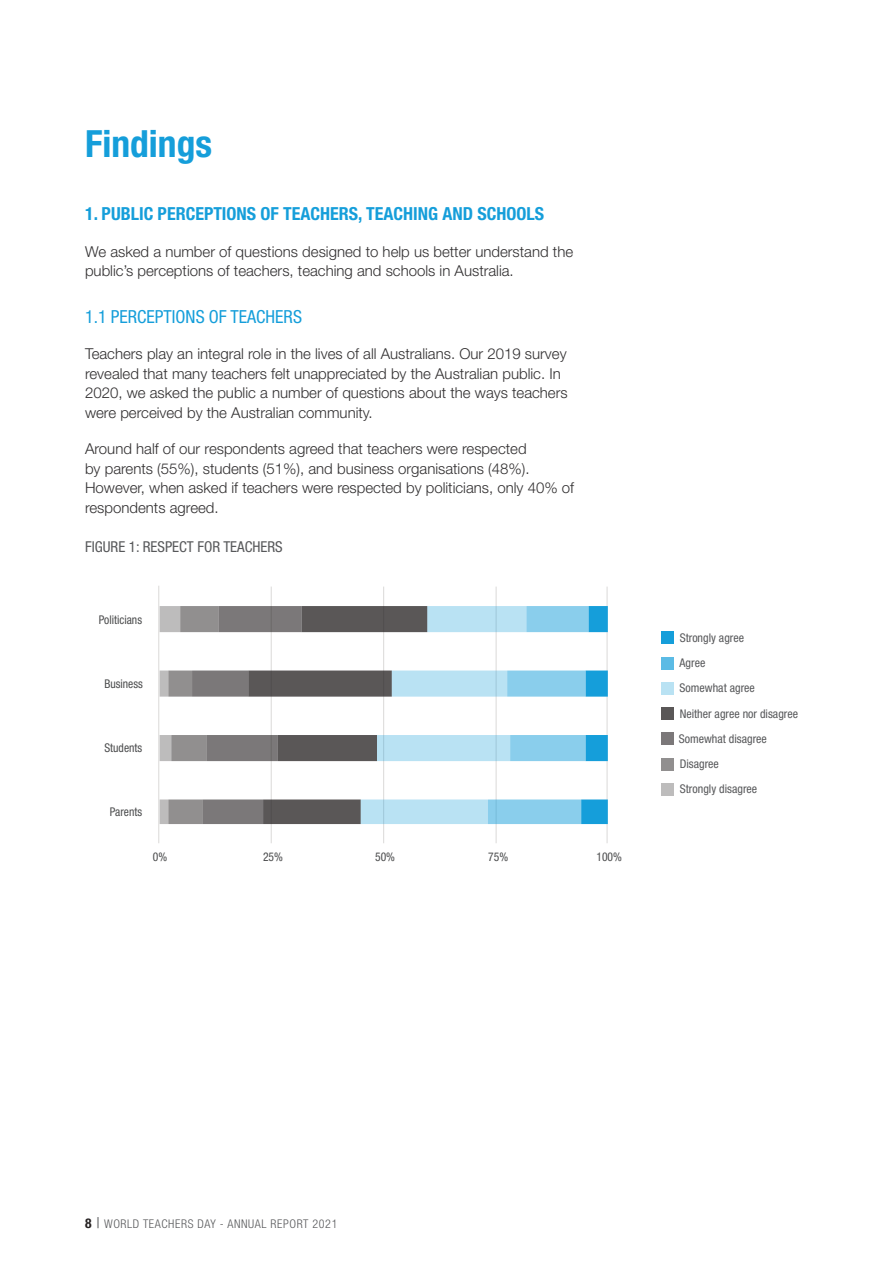
<style>
.page{position:relative;width:893px;height:1263px;background:#fff}
.page>*{position:absolute;margin:0;border:0;box-sizing:border-box;transform-origin:0 0}
.t1{font:700 condensed 37.5px "Helvetica Neue";color:#159eda}
.t2{font:700 condensed 18px "Helvetica Neue";color:#159eda}
.t3{font:condensed 18px "Helvetica Neue";color:#159eda}
.t4{font:300 15px/19.5px "Helvetica Neue";color:#312f30}
.t5{font:condensed 15px "Helvetica Neue";color:#57585a}
.t6{font:condensed 12px/25.2px "Helvetica Neue";color:#57585a}
.t7{font:condensed 12px "Helvetica Neue";color:#4b4c4d;scale:.96 1}
.t8{font:300 condensed 12px "Helvetica Neue";letter-spacing:.05em;color:#57585a}
.s1{font-style:inherit}
.s2{font-weight:700;font-size:13.5px;color:#231f20}
.s3{font-weight:400;font-size:15px}
</style>
<div class="page">
<hr style="left:271px;top:587px;width:1px;height:256px;background:#dad9d8">
<hr style="left:383px;top:587px;width:1px;height:256px;background:#dad9d8">
<hr style="left:496px;top:587px;width:1px;height:256px;background:#dad9d8">
<hr style="left:607px;top:587px;width:1px;height:256px;background:#dad9d8">
<svg style="left:160px;top:606px;width:448px;height:218px"></svg>
<hr style="left:159px;top:586px;width:1px;height:257px;background:#dad9d8">
<div style="left:661px;top:631px;width:13px;height:13px;background:#159eda"></div>
<div style="left:661px;top:657px;width:13px;height:12px;background:#5bbbe5"></div>
<div style="left:661px;top:682px;width:13px;height:13px;background:#b9e2f3"></div>
<div style="left:661px;top:732px;width:13px;height:13px;background:#7b7879"></div>
<div style="left:661px;top:758px;width:13px;height:12px;background:#918f8f"></div>
<div style="left:661px;top:783px;width:13px;height:13px;background:#bdbcbc"></div>
<div style="left:661px;top:707px;width:13px;height:13px;background:#5a5757"></div>
<h1 class="t1" style="left:85px;top:121px;width:129px">Findings</h1>
<p class="t2" style="left:85px;top:203px;width:461px"><span class="s1">1.</span> PUBLIC PERCEPTIONS OF TEACHERS, TEACHING AND SCHOOLS</p>
<p class="t4" style="left:85px;top:241px;width:490px">We asked a number of questions designed to help us better understand the public’s perceptions of teachers, teaching and schools in Australia.</p>
<p class="t3" style="left:85px;top:306px;width:218px">1.1 PERCEPTIONS OF TEACHERS</p>
<p class="t4" style="left:85px;top:344px;width:484px">Teachers play an integral role in the lives of all Australians. Our 2019 survey revealed that many teachers felt unappreciated by the Australian public. In 2020, we asked the public a number of questions about the ways teachers were perceived by the Australian community.</p>
<p class="t4" style="left:85px;top:439px;width:491px">Around half of our respondents agreed that teachers were respected<br>by parents (55%), students (51%), and business organisations (48%).<br>However, when asked if teachers were respected by politicians, only 40% of respondents agreed.</p>
<p class="t5" style="left:85px;top:538px;width:199px">FIGURE 1: RESPECT FOR TEACHERS</p>
<p class="t7" style="left:99px;top:612px;width:46px">Politicians</p>
<p class="t7" style="left:104px;top:676px;width:42px">Business</p>
<p class="t7" style="left:104px;top:741px;width:41px">Students</p>
<p class="t7" style="left:110px;top:805px;width:35px">Parents</p>
<p class="t7" style="left:153px;top:850px;width:16px">0%</p>
<p class="t7" style="left:263px;top:850px;width:22px">25%</p>
<p class="t7" style="left:375px;top:850px;width:22px">50%</p>
<p class="t7" style="left:488px;top:850px;width:22px">75%</p>
<p class="t7" style="left:596px;top:850px;width:28px">100%</p>
<p class="t6" style="left:680px;top:625px;width:77px">Strongly agree<br>Agree<br>Somewhat agree</p>
<p class="t6" style="left:679px;top:726px;width:90px">Somewhat disagree<br>Disagree<br>Strongly disagree</p>
<p class="t6" style="left:680px;top:701px;width:120px">Neither agree nor disagree</p>
<p class="t8" style="left:85px;top:1217px;width:254px"><span class="s2">8</span> <span class="s3">|</span> WORLD TEACHERS DAY - ANNUAL REPORT 2021</p>
</div>
